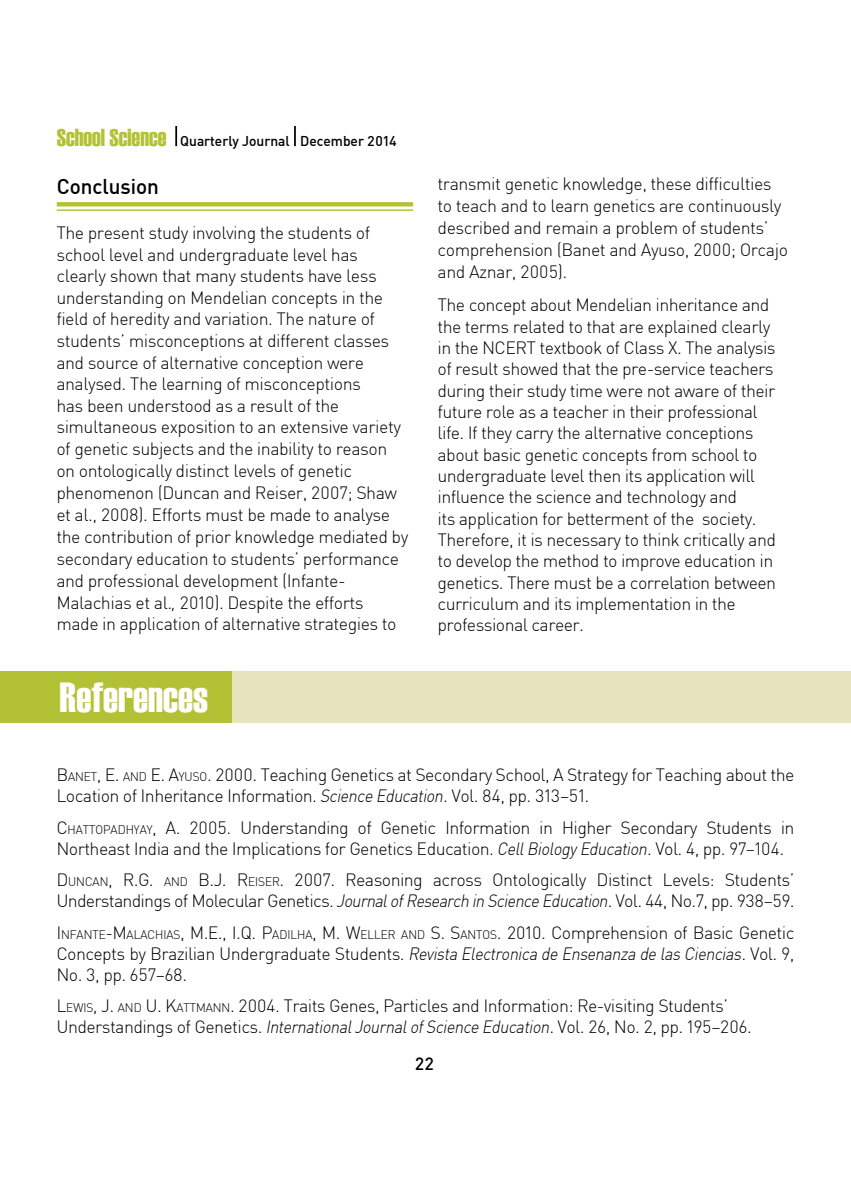
<style>
.page{position:relative;width:851px;height:1197px;background:#fff}
.page>*{position:absolute;margin:0;border:0;box-sizing:border-box;transform-origin:0 0}
.t1{font:42px "Haettenschweiler";color:#fff}
.t2{font:500 21px "Sapient Sans";color:#000}
.t3{font:300 17.5px/21.7px "Sapient Sans";color:#000}
.t4{font:500 17.5px "Sapient Sans";color:#000}
.t5{font:500 14px "Sapient Sans";color:#000}
.t6{font:300 12.25px "Sapient Sans";color:#000}
.s1{font-family:"Haettenschweiler";font-weight:400;font-size:24.5px;color:#b3c235}
.s2{font-style:italic}
.s3{font-style:inherit}
.s4{font-size:12.25px}
.s5{font-size:17.5px}
</style>
<div class="page">
<hr style="left:175px;top:126px;width:2px;height:20px;background:#000">
<hr style="left:294px;top:126px;width:2px;height:20px;background:#000">
<svg style="left:57px;top:202px;width:356px;height:4px"></svg>
<hr style="left:57px;top:209px;width:356px;height:2px;background:#b3c235">
<div style="left:0;top:672px;width:850px;height:51px;background:#e6e4bc"></div>
<div style="left:0;top:672px;width:231px;height:51px;background:#b3c235"></div>
<p class="t5" style="left:57px;top:132px;width:341px"><span class="s1">School Science</span> Quarterly Journal December 2014</p>
<p class="t2" style="left:57px;top:173px;width:104px">Conclusion</p>
<p class="t3" style="left:57px;top:222px;width:353px">The present study involving the students of school level and undergraduate level has clearly shown that many students have less understanding on Mendelian concepts in the field of heredity and variation. The nature of students’ misconceptions at different classes and source of alternative conception were analysed. The learning of misconceptions<br>has been understood as a result of the simultaneous exposition to an extensive variety of genetic subjects and the inability to reason on ontologically distinct levels of genetic phenomenon (Duncan and Reiser, 2007; Shaw et al., 2008). Efforts must be made to analyse the contribution of prior knowledge mediated by secondary education to students’ performance and professional development (Infante-Malachias et al.<span class="s2">,</span> 2010). Despite the efforts made in application of alternative strategies to</p>
<p class="t1" style="left:60px;top:669px;width:150px">References</p>
<p class="t3" style="left:438px;top:173px;width:351px">transmit genetic knowledge, these difficulties to teach and to learn genetics are continuously described and remain a problem of students’ comprehension (Banet and Ayuso, 2000; Orcajo and Aznar, 2005).</p>
<p class="t3" style="left:438px;top:293px;width:339px">The concept about Mendelian inheritance and the terms related to that are explained clearly in the NCERT textbook of Class X. The analysis of result showed that the pre-service teachers during their study time were not aware of their future role as a teacher in their professional life. If they carry the alternative conceptions about basic genetic concepts from school to undergraduate level then its application will influence the science and technology and<br>its application for betterment of the society.<br>Therefore, it is necessary to think critically and to develop the method to improve education in genetics. There must be a correlation between curriculum and its implementation in the professional career.</p>
<p class="t3" style="left:57px;top:764px;width:739px;line-height:21px"><span class="s3">B</span><span class="s4">ANET</span><span class="s3">, E.</span> <span class="s4">AND</span> <span class="s3">E. A</span><span class="s4">YUSO</span><span class="s3">. 2000.</span> Teaching Genetics at Secondary School, A Strategy for Teaching about the<br>Location of Inheritance Information. <span class="s2">Science Education</span>. Vol. 84, pp. 313–51.</p>
<p class="t3" style="left:57px;top:817px;width:739px;line-height:21px"><span class="s3">C</span><span class="s4">HATTOPADHYAY</span><span class="s3">, A. 2005</span>. Understanding of Genetic Information in Higher Secondary Students in<br>Northeast India and the Implications for Genetics Education. <span class="s2">Cell Biology Education</span>. Vol. 4, pp. 97–104.</p>
<p class="t3" style="left:57px;top:869px;width:739px;line-height:21px"><span class="s3">D</span> <span class="s4">UNCAN</span><span class="s3">, R.G.</span> <span class="s4">AND</span> <span class="s3">B.J. R</span> <span class="s4">EISER</span><span class="s3">. 2007.</span> Reasoning across Ontologically Distinct Levels: Students’<br>Understandings of Molecular Genetics. <span class="s2">Journal of Research in Science Education</span>. Vol. 44, No.7, pp. 938–59.</p>
<p class="t6" style="left:57px;top:927px;width:78px"><span class="s5">I</span> NFANTE<span class="s5">-M</span>ALACH</p>
<p class="t3" style="left:57px;top:922px;width:739px;line-height:21px;text-align:justify;text-indent:107px"><span class="s4">IAS</span><span class="s3">, M.E., I .Q. P</span><span class="s4">ADILHA</span><span class="s3">, M. W</span><span class="s4">ELLER AND</span> <span class="s3">S. S</span><span class="s4">ANTOS</span><span class="s3">. 2010.</span> Comprehension of Basic Genetic Concepts by Brazilian Undergraduate Students. <span class="s2">Revista Electronica de Ensenanza de las Ciencias</span>. Vol. 9, No. 3, pp. 657–68.</p>
<p class="t3" style="left:57px;top:995px;width:696px;line-height:21px"><span class="s3">L</span><span class="s4">EWIS</span><span class="s3">, J.</span> <span class="s4">AND</span> <span class="s3">U . K</span><span class="s4">ATTMANN</span><span class="s3">. 2004</span>. Traits Genes, Particles and Information: Re-visiting Students’<br>Understandings of Genetics. <span class="s2">International Journal of Science Education</span>. Vol. 26, No. 2, pp. 195–206.</p>
<p class="t4" style="left:414px;top:1053px;width:21px">22</p>
</div>
